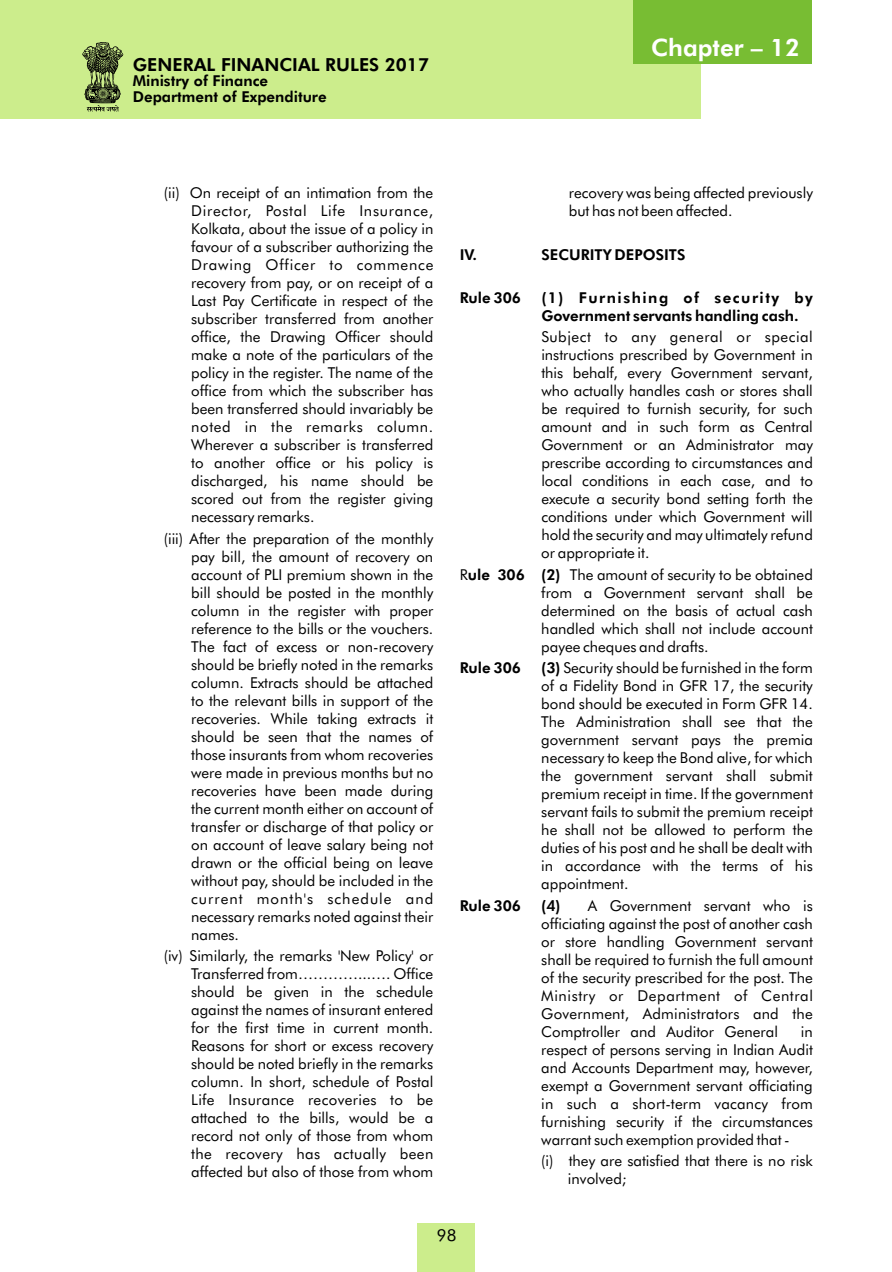
<style>
.page{position:relative;width:892px;height:1272px;background:#fff}
.page>*{position:absolute;margin:0;border:0;box-sizing:border-box;transform-origin:0 0}
.t1{font:800 24px "Futura BT";color:#fff}
.t2{font:800 18px "Futura BT";color:#000}
.t3{font:16.5px "Futura BT";color:#000}
.t4{font:15px/18px "Futura BT";color:#000;text-align:justify}
.t5{font:800 15px/18px "Futura BT";color:#000}
.s1{font-weight:800}
</style>
<div class="page">
<div style="left:0;top:0;width:701px;height:119px;background:#cced8c"></div>
<div style="left:633px;top:0;width:178px;height:64px;background:#78bd33"></div>
<div style="left:417px;top:1222px;width:58px;height:49px;background:#cced8c"></div>
<svg style="left:82px;top:42px;width:41px;height:70px"></svg>
<p class="t2" style="left:133px;top:57px;width:298px">GENERAL FINANCIAL RULES 2017</p>
<p class="t5" style="left:133px;top:75px;width:195px;line-height:15.3px">Ministry of Finance<br>Department of Expenditure</p>
<h1 class="t1" style="left:651px;top:37px;width:150px">Chapter – 12</h1>
<p class="t4" style="left:191px;top:185px;width:244px;text-indent:-27px">(ii) On receipt of an intimation from the Director, Postal Life Insurance, Kolkata, about the issue of a policy in favour of a subscriber authorizing the Drawing Officer to commence recovery from pay, or on receipt of a Last Pay Certificate in respect of the subscriber transferred from another office, the Drawing Officer should make a note of the particulars of the policy in the register. The name of the office from which the subscriber has been transferred should invariably be noted in the remarks column.<br>Wherever a subscriber is transferred to another office or his policy is discharged, his name should be scored out from the register giving necessary remarks.</p>
<p class="t4" style="left:191px;top:531px;width:244px;text-indent:-27px">(iii) After the preparation of the monthly pay bill, the amount of recovery on account of PLI premium shown in the bill should be posted in the monthly column in the register with proper reference to the bills or the vouchers.<br>The fact of excess or non-recovery should be briefly noted in the remarks column. Extracts should be attached to the relevant bills in support of the recoveries. While taking extracts it should be seen that the names of those insurants from whom recoveries were made in previous months but no recoveries have been made during the current month either on account of transfer or discharge of that policy or on account of leave salary being not drawn or the official being on leave without pay, should be included in the current month's schedule and necessary remarks noted against their names.</p>
<p class="t4" style="left:191px;top:948px;width:244px;text-indent:-27px">(iv) Similarly, the remarks 'New Policy' or Transferred from…………...…. Office should be given in the schedule against the names of insurant entered for the first time in current month.<br>Reasons for short or excess recovery should be noted briefly in the remarks column. In short, schedule of Postal Life Insurance recoveries to be attached to the bills, would be a record not only of those from whom the recovery has actually been affected but also of those from whom</p>
<p class="t4" style="left:569px;top:185px;width:245px">recovery was being affected previously but has not been affected.</p>
<p class="t5" style="left:460px;top:247px;width:19px">IV.</p>
<p class="t5" style="left:541px;top:247px;width:146px">SECURITY DEPOSITS</p>
<p class="t5" style="left:460px;top:290px;width:63px">Rule 306</p>
<p class="t5" style="left:541px;top:290px;width:273px">(1) Furnishing of security by<br>Government servants handling cash.</p>
<p class="t4" style="left:541px;top:329px;width:273px">Subject to any general or special instructions prescribed by Government in this behalf, every Government servant, who actually handles cash or stores shall be required to furnish security, for such amount and in such form as Central Government or an Administrator may prescribe according to circumstances and local conditions in each case, and to execute a security bond setting forth the conditions under which Government will hold the security and may ultimately refund or appropriate it.</p>
<p class="t4" style="left:541px;top:567px;width:273px;text-indent:-81px">R<span class="s1">ule 306 (2)</span> The amount of security to be obtained from a Government servant shall be determined on the basis of actual cash handled which shall not include account payee cheques and drafts.</p>
<p class="t5" style="left:460px;top:660px;width:63px">Rule 306</p>
<p class="t4" style="left:541px;top:660px;width:273px"><span class="s1">(3)</span> Security should be furnished in the form of a Fidelity Bond in GFR 17, the security bond should be executed in Form GFR 14.<br>The Administration shall see that the government servant pays the premia necessary to keep the Bond alive, for which the government servant shall submit premium receipt in time. If the government servant fails to submit the premium receipt he shall not be allowed to perform the duties of his post and he shall be dealt with in accordance with the terms of his appointment.</p>
<p class="t5" style="left:460px;top:897px;width:63px">Rule 306</p>
<p class="t4" style="left:541px;top:897px;width:273px"><span class="s1">(4)</span> A Government servant who is officiating against the post of another cash or store handling Government servant shall be required to furnish the full amount of the security prescribed for the post. The Ministry or Department of Central Government, Administrators and the Comptroller and Auditor General</p>
<p class="t4" style="left:541px;top:1023px;width:273px;text-indent:259px">in respect of persons serving in Indian Audit and Accounts Department may, however, exempt a Government servant officiating in such a short-term vacancy from furnishing security if the circumstances warrant such exemption provided that -</p>
<p class="t4" style="left:568px;top:1153px;width:246px;text-indent:-27px">(i) they are satisfied that there is no risk involved;</p>
<p class="t3" style="left:437px;top:1228px;width:21px">98</p>
</div>
